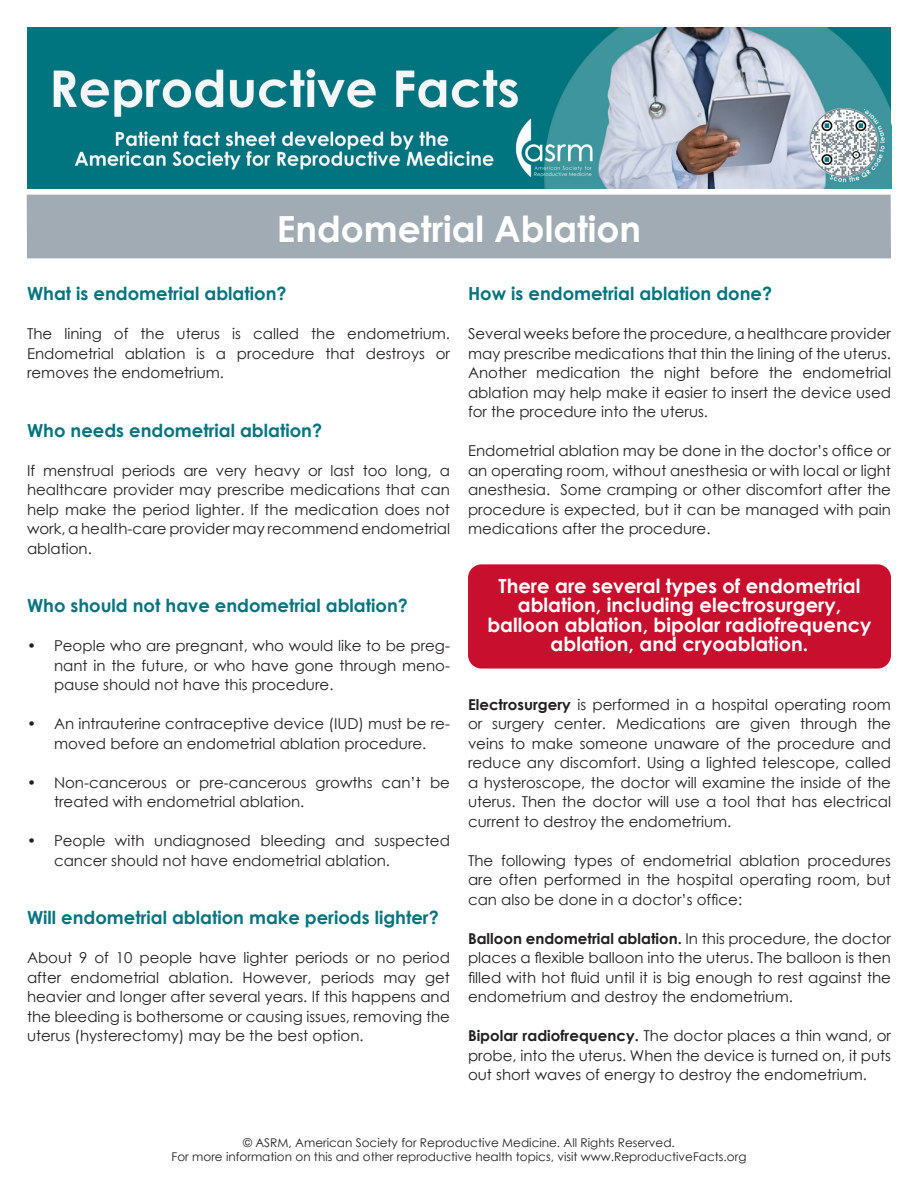
<style>
.page{position:relative;width:918px;height:1188px;background:#fff}
.page>*{position:absolute;margin:0;border:0;box-sizing:border-box;transform-origin:0 0}
.Main_Title{font:700 36px "Century Gothic";color:#fff}
.Red_Summary{font:700 19.5px/19.5px "Century Gothic";color:#fff;text-align:center}
.Subheading{font:700 18px "Century Gothic";color:#05747f}
.Main_Body{font:15px/19.5px "Century Gothic";color:#231f20;text-align:justify}
.t1{font:12px/14.4px "Century Gothic";color:#231f20;text-align:center}
.s1{font-weight:700}
</style>
<div class="page">
<div style="left:27px;top:195px;width:864px;height:63px;background:#a1abb4"></div>
<div style="left:468px;top:564px;width:423px;height:105px;background:#c8102e;border-radius:14px"></div>
<img style="left:27px;top:27px;width:864px;height:162px">
<p class="Main_Title" style="left:277px;top:201px;width:366px">Endometrial Ablation</p>
<p class="Subheading" style="left:27px;top:280px;width:261px">What is endometrial ablation?</p>
<p class="Main_Body" style="left:27px;top:324px;width:425px">The lining of the uterus is called the endometrium.<br>Endometrial ablation is a procedure that destroys or removes the endometrium.</p>
<p class="Subheading" style="left:27px;top:416px;width:297px">Who needs endometrial ablation?</p>
<p class="Main_Body" style="left:27px;top:460px;width:425px">If menstrual periods are very heavy or last too long, a healthcare provider may prescribe medications that can help make the period lighter. If the medication does not work, a health-care provider may recommend endometrial ablation.</p>
<p class="Subheading" style="left:27px;top:592px;width:382px">Who should not have endometrial ablation?</p>
<p class="Main_Body" style="left:54px;top:636px;width:398px;text-indent:-27px">• People who are pregnant, who would like to be preg&shy;nant in the future, or who have gone through meno&shy;pause should not have this procedure.</p>
<p class="Main_Body" style="left:27px;top:714px;width:425px;text-align:center">• An intrauterine contraceptive device (IUD) must be re&shy;moved before an endometrial ablation procedure.</p>
<p class="Main_Body" style="left:54px;top:772px;width:398px;text-indent:-27px">• Non-cancerous or pre-cancerous growths can’t be treated with endometrial ablation.</p>
<p class="Main_Body" style="left:54px;top:831px;width:398px;text-indent:-27px">• People with undiagnosed bleeding and suspected cancer should not have endometrial ablation.</p>
<p class="Subheading" style="left:27px;top:904px;width:413px">Will endometrial ablation make periods lighter?</p>
<p class="Main_Body" style="left:27px;top:948px;width:425px">About 9 of 10 people have lighter periods or no period after endometrial ablation. However, periods may get heavier and longer after several years. If this happens and the bleeding is bothersome or causing issues, removing the uterus (hysterectomy) may be the best option.</p>
<p class="Subheading" style="left:468px;top:280px;width:306px">How is endometrial ablation done?</p>
<p class="Main_Body" style="left:468px;top:324px;width:425px">Several weeks before the procedure, a healthcare provider may prescribe medications that thin the lining of the uterus.<br>Another medication the night before the endometrial ablation may help make it easier to insert the device used for the procedure into the uterus.</p>
<p class="Main_Body" style="left:468px;top:441px;width:425px">Endometrial ablation may be done in the doctor’s office or an operating room, without anesthesia or with local or light anesthesia. Some cramping or other discomfort after the procedure is expected, but it can be managed with pain medications after the procedure.</p>
<p class="Red_Summary" style="left:487px;top:575px;width:386px">There are several types of endometrial ablation, including electrosurgery, balloon ablation, bipolar radiofrequency ablation, and cryoablation.</p>
<p class="Main_Body" style="left:468px;top:694px;width:425px"><span class="s1">Electrosurgery</span> is performed in a hospital operating room or surgery center. Medications are given through the veins to make someone unaware of the procedure and reduce any discomfort. Using a lighted telescope, called a hysteroscope, the doctor will examine the inside of the uterus. Then the doctor will use a tool that has electrical current to destroy the endometrium.</p>
<p class="Main_Body" style="left:468px;top:850px;width:425px">The following types of endometrial ablation procedures are often performed in the hospital operating room, but can also be done in a doctor’s office:</p>
<p class="Main_Body" style="left:468px;top:928px;width:425px"><span class="s1">Balloon endometrial ablation.</span> In this procedure, the doctor places a flexible balloon into the uterus. The balloon is then filled with hot fluid until it is big enough to rest against the endometrium and destroy the endometrium.</p>
<p class="Main_Body" style="left:468px;top:1026px;width:425px"><span class="s1">Bipolar radiofrequency.</span> The doctor places a thin wand, or probe, into the uterus. When the device is turned on, it puts out short waves of energy to destroy the endometrium.</p>
<p class="t1" style="left:172px;top:1135px;width:576px">© ASRM, American Society for Reproductive Medicine. All Rights Reserved.<br>For more information on this and other reproductive health topics, visit www.ReproductiveFacts.org</p>
</div>
